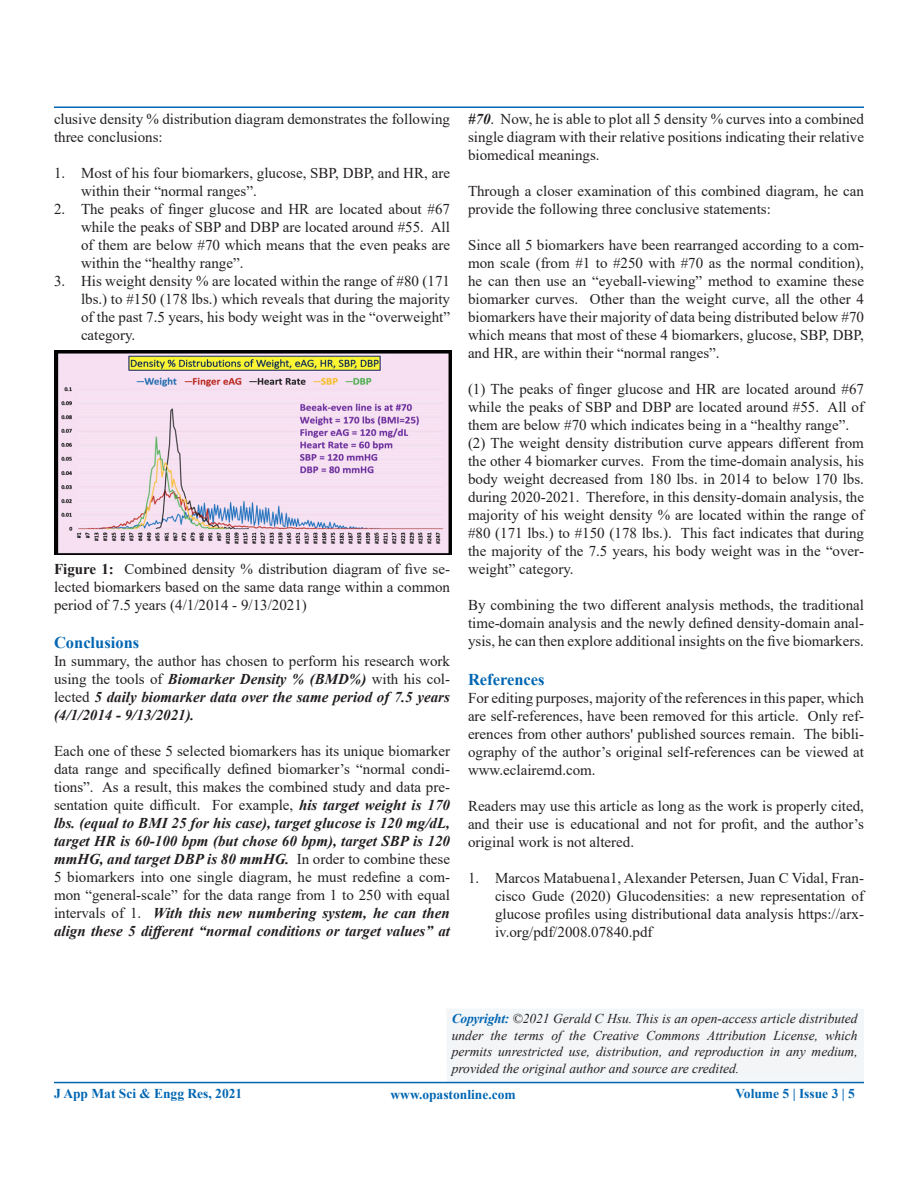
<style>
.page{position:relative;width:918px;height:1188px;background:#fff}
.page>*{position:absolute;margin:0;border:0;box-sizing:border-box;transform-origin:0 0}
.t1{font:700 16.5px "Times New Roman";color:#0166b3}
.t2{font:15px/18px "Times New Roman";color:#231f20;text-align:justify}
.t3{font:italic 700 15px/18px "Times New Roman";color:#231f20;text-align:justify}
.t4{font:italic 13.5px/16.5px "Times New Roman";color:#231f20;text-align:justify}
.t5{font:700 13.5px "Times New Roman";color:#0166b3}
.s1{font-weight:700}
.s2{font-weight:400;font-style:normal}
.s3{font-weight:700;font-style:italic}
.s4{font-weight:700;color:#0166b3}
</style>
<div class="page">
<hr style="left:54px;top:106px;width:810px;height:2px;background:#0166b3">
<hr style="left:54px;top:1082px;width:810px;height:1px;background:#0166b3">
<img style="left:54px;top:350px;width:398px;height:204px">
<div style="left:442px;top:1002px;width:424px;height:82px;background:#f3f5f7"></div>
<p class="t2" style="left:54px;top:109px;width:398px">clusive density % distribution diagram demonstrates the following three conclusions:</p>
<p class="t2" style="left:81px;top:163px;width:371px;text-indent:-27px">1. Most of his four biomarkers, glucose, SBP, DBP, and HR, are within their “normal ranges”.</p>
<p class="t2" style="left:81px;top:199px;width:371px;text-indent:-27px">2. The peaks of finger glucose and HR are located about #67 while the peaks of SBP and DBP are located around #55. All of them are below #70 which means that the even peaks are within the “healthy range”.</p>
<p class="t2" style="left:81px;top:271px;width:371px;text-indent:-27px">3. His weight density % are located within the range of #80 (171 lbs.) to #150 (178 lbs.) which reveals that during the majority of the past 7.5 years, his body weight was in the “overweight” category.</p>
<p class="t2" style="left:54px;top:559px;width:398px"><span class="s1">Figure 1:</span> Combined density % distribution diagram of five se&shy;lected biomarkers based on the same data range within a common period of 7.5 years (4/1/2014 - 9/13/2021)</p>
<p class="t1" style="left:54px;top:630px;width:87px">Conclusions</p>
<p class="t3" style="left:54px;top:651px;width:398px"><span class="s2">In summary, the author has chosen to perform his research work using the tools of</span> Biomarker Density % (BMD%) <span class="s2">with his col&shy;lected</span> 5 daily biomarker data over the same period of 7.5 years (4/1/2014 - 9/13/2021).</p>
<p class="t2" style="left:54px;top:741px;width:398px">Each one of these 5 selected biomarkers has its unique biomarker data range and specifically defined biomarker’s “normal condi&shy;tions”. As a result, this makes the combined study and data pre&shy;sentation quite difficult. For example, <span class="s3">his target weight is 170 lbs. (equal to BMI 25 for his case), target glucose is 120 mg/dL, target HR is 60-100 bpm (but chose 60 bpm), target SBP is 120 mmHG, and target DBP is 80 mmHG.</span> In order to combine these 5 biomarkers into one single diagram, he must redefine a com&shy;mon “general-scale” for the data range from 1 to 250 with equal intervals of 1. <span class="s3">With this new numbering system, he can then align these 5 different “normal conditions or target values” at</span></p>
<p class="t2" style="left:468px;top:109px;width:398px"><span class="s3">#70</span>. Now, he is able to plot all 5 density % curves into a combined single diagram with their relative positions indicating their relative biomedical meanings.</p>
<p class="t2" style="left:468px;top:181px;width:398px">Through a closer examination of this combined diagram, he can provide the following three conclusive statements:</p>
<p class="t2" style="left:468px;top:235px;width:398px">Since all 5 biomarkers have been rearranged according to a com&shy;mon scale (from #1 to #250 with #70 as the normal condition), he can then use an “eyeball-viewing” method to examine these biomarker curves. Other than the weight curve, all the other 4 biomarkers have their majority of data being distributed below #70 which means that most of these 4 biomarkers, glucose, SBP, DBP, and HR, are within their “normal ranges”.</p>
<p class="t2" style="left:468px;top:379px;width:398px">(1) The peaks of finger glucose and HR are located around #67 while the peaks of SBP and DBP are located around #55. All of them are below #70 which indicates being in a “healthy range”.</p>
<p class="t2" style="left:468px;top:433px;width:398px">(2) The weight density distribution curve appears different from the other 4 biomarker curves. From the time-domain analysis, his body weight decreased from 180 lbs. in 2014 to below 170 lbs. during 2020-2021. Therefore, in this density-domain analysis, the majority of his weight density % are located within the range of #80 (171 lbs.) to #150 (178 lbs.). This fact indicates that during the majority of the 7.5 years, his body weight was in the “over&shy;weight” category.</p>
<p class="t2" style="left:468px;top:595px;width:398px">By combining the two different analysis methods, the traditional time-domain analysis and the newly defined density-domain anal&shy;ysis, he can then explore additional insights on the five biomarkers.</p>
<p class="t1" style="left:468px;top:668px;width:78px">References</p>
<p class="t2" style="left:468px;top:689px;width:398px">For editing purposes, majority of the references in this paper, which are self-references, have been removed for this article. Only ref&shy;erences from other authors' published sources remain. The bibli&shy;ography of the author’s original self-references can be viewed at www.eclairemd.com.</p>
<p class="t2" style="left:468px;top:797px;width:398px">Readers may use this article as long as the work is properly cited, and their use is educational and not for profit, and the author’s original work is not altered.</p>
<p class="t2" style="left:495px;top:869px;width:370px;text-indent:-27px">1. Marcos Matabuena1, Alexander Petersen, Juan C Vidal, Fran&shy;cisco Gude (2020) Glucodensities: a new representation of glucose profiles using distributional data analysis https://arx&shy;iv.org/pdf/2008.07840.pdf</p>
<p class="t4" style="left:452px;top:1010px;width:407px"><span class="s4">Copyright:</span> ©2021 Gerald C Hsu. This is an open-access article distributed under the terms of the Creative Commons Attribution License, which permits unrestricted use, distribution, and reproduction in any medium, provided the original author and source are credited.</p>
<p class="t5" style="left:54px;top:1084px;width:190px">J App Mat Sci &amp; Engg Res, 2021</p>
<p class="t5" style="left:391px;top:1085px;width:127px">www.opastonline.com</p>
<p class="t5" style="left:735px;top:1084px;width:121px">Volume 5 | Issue 3 | 5</p>
</div>
